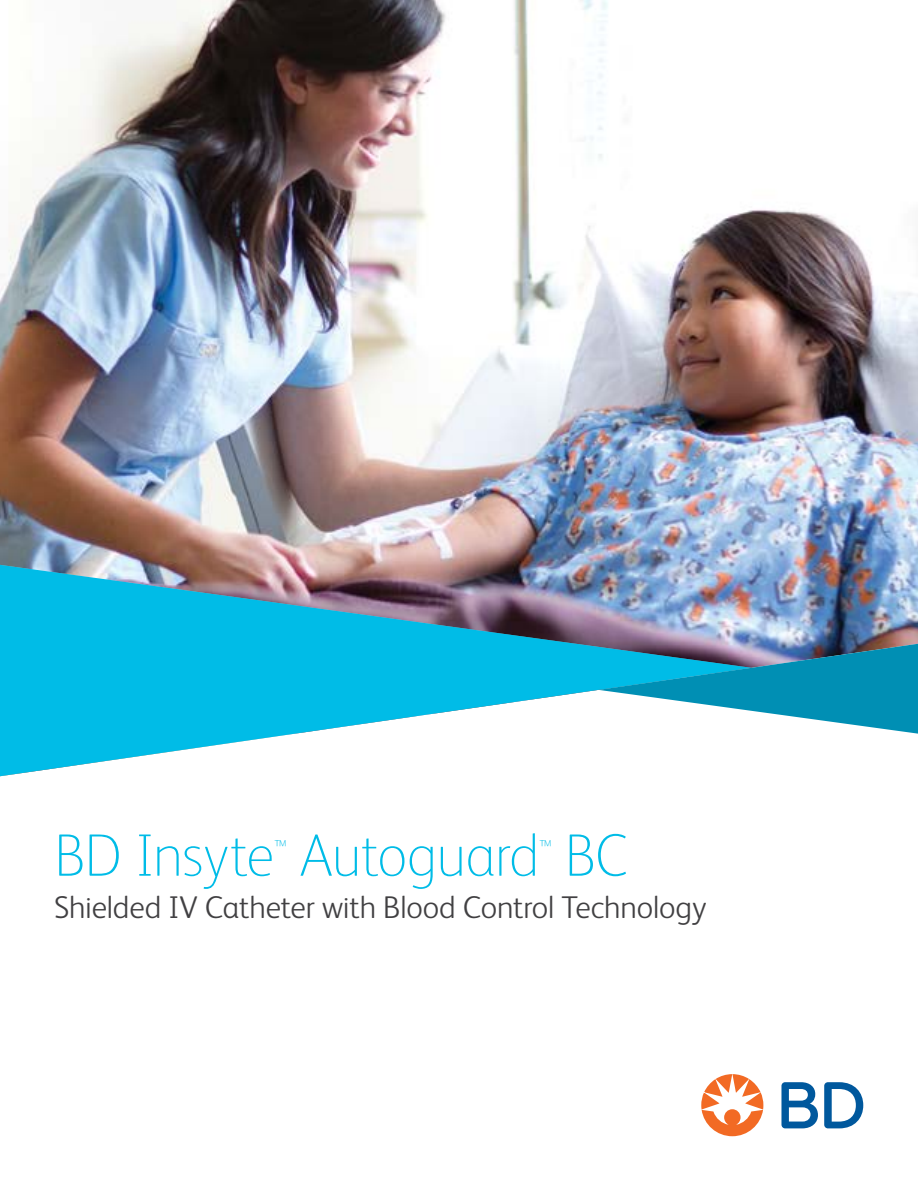
<style>
.page{position:relative;width:918px;height:1188px;background:#fff}
.page>*{position:absolute;margin:0;border:0;box-sizing:border-box;transform-origin:0 0}
.t1{font:100 60px "FS Albert";letter-spacing:-.02em;color:#00bce7}
.t2{font:300 31.5px "FS Albert";letter-spacing:-.005em;color:#414042}
.t3{font:100 18.9px "FS Albert";color:#00bce7}
</style>
<div class="page">
<svg style="left:781px;top:1082px;width:82px;height:46px"></svg>
<svg style="left:701px;top:1074px;width:62px;height:62px"></svg>
<img style="left:0;top:0;width:918px;height:644px">
<svg style="left:752px;top:644px;width:166px;height:90px"></svg>
<img style="left:0;top:565px;width:752px;height:211px">
<h1 class="t1" style="left:54px;top:816px;width:575px">BD Insyte Autoguard BC</h1>
<p class="t3" style="left:275px;top:834px;width:13px">™</p>
<p class="t3" style="left:540px;top:834px;width:13px">™</p>
<p class="t2" style="left:54px;top:886px;width:654px">Shielded IV Catheter with Blood Control Technology</p>
</div>
